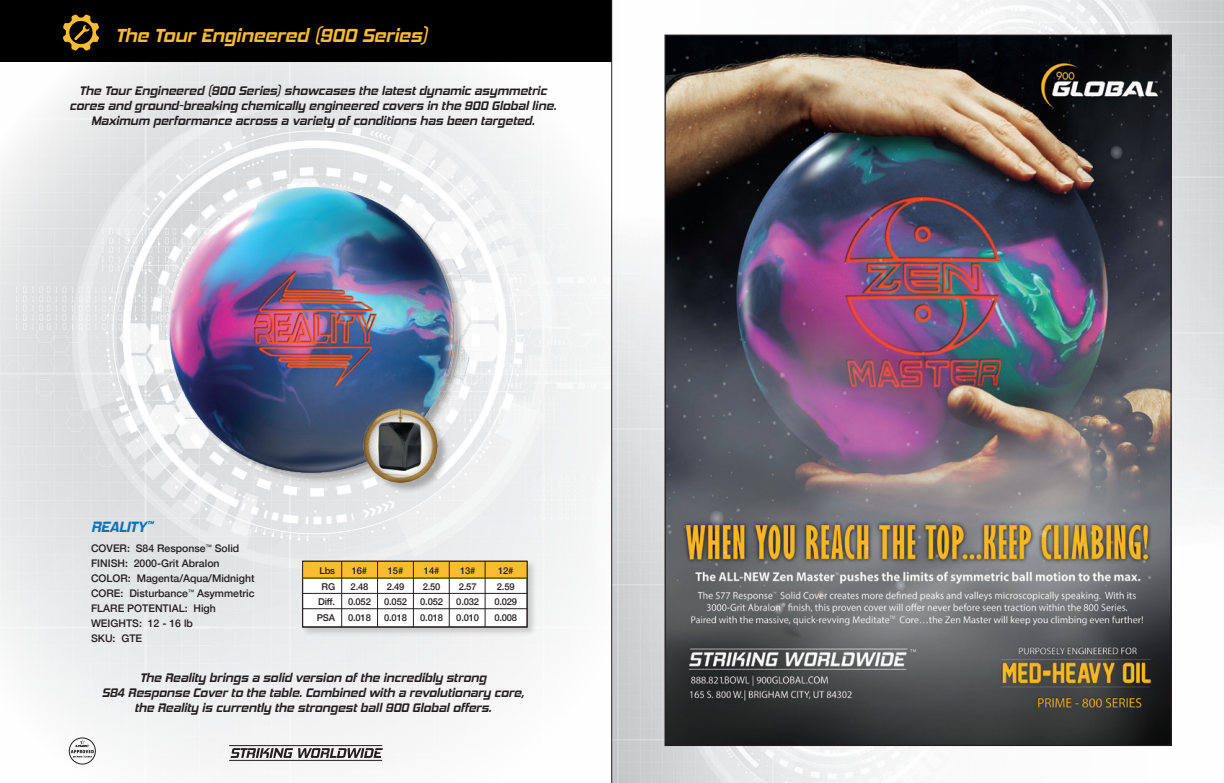
<style>
.page{position:relative;width:1224px;height:783px;background:#fff}
.page>*{position:absolute;margin:0;border:0;box-sizing:border-box;transform-origin:0 0}
.t1{font:italic 700 19px "Hemi Head Rg";letter-spacing:-.005em;color:#f9bc32}
.t2{font:italic 700 15px "Hemi Head Rg";letter-spacing:-.03em;color:#0072bc}
.t3{font:italic 700 12.5px/15px "Hemi Head Rg";color:#231f20;text-align:center}
.t4{font:500 10.5px/15px "Helvetica Neue";color:#231f20}
.t5{font:500 9.4px/15.4px "Helvetica Neue";letter-spacing:-.02em;color:#231f20;text-align:center}
</style>
<div class="page">
<img style="left:0;top:62px;width:606px;height:703px">
<div style="left:0;top:0;width:612px;height:62px;background:#000001"></div>
<img style="left:664px;top:0;width:560px;height:214px">
<img style="left:621px;top:214px;width:603px;height:569px">
<div style="left:301px;top:560px;width:236px;height:77px;background:#231f20;opacity:.2"></div>
<div style="left:303px;top:561px;width:224px;height:66px;background:#fff"></div>
<div style="left:302px;top:561px;width:225px;height:17px;background:#f9bc32"></div>
<hr style="left:302px;top:593px;width:225px;height:1px;background:#231f20">
<hr style="left:302px;top:578px;width:225px;height:1px;background:#231f20">
<hr style="left:302px;top:608px;width:225px;height:1px;background:#231f20">
<hr style="left:377px;top:561px;width:1px;height:66px;background:#231f20">
<hr style="left:341px;top:561px;width:1px;height:66px;background:#231f20">
<hr style="left:413px;top:561px;width:1px;height:66px;background:#231f20">
<hr style="left:449px;top:561px;width:1px;height:66px;background:#231f20">
<hr style="left:485px;top:561px;width:1px;height:66px;background:#231f20">
<hr style="left:229px;top:745px;width:156px;height:4px;background:#231f20;opacity:.1">
<hr style="left:229px;top:745px;width:153px;height:1px;background:#231f20">
<hr style="left:229px;top:760px;width:156px;height:4px;background:#f4f4f5">
<hr style="left:229px;top:760px;width:153px;height:1px;background:#231f20">
<svg style="left:231px;top:748px;width:152px;height:10px"></svg>
<div style="left:69px;top:738px;width:27px;height:26px;border:1px solid #231f20;border-radius:50%"></div>
<svg style="left:71px;top:740px;width:23px;height:18px"></svg>
<div style="left:171px;top:189px;width:295px;height:295px;background:#231f20;opacity:.3"></div>
<img style="left:165px;top:183px;width:294px;height:293px">
<div style="left:302px;top:561px;width:225px;height:66px;border:1px solid #231f20"></div>
<svg style="left:63px;top:14px;width:36px;height:37px"></svg>
<div style="left:366px;top:411px;width:83px;height:83px;background:#231f20;opacity:.3"></div>
<img style="left:360px;top:405px;width:81px;height:81px">
<img style="left:667px;top:37px;width:503px;height:707px">
<div style="left:610px;top:0;width:11px;height:783px;background:#231f20;opacity:.1"></div>
<hr style="left:611px;top:0;width:1px;height:783px;background:#231f20">
<h1 class="t1" style="left:115px;top:24px;width:314px">The Tour Engineered (900 Series)</h1>
<p class="t3" style="left:70px;top:83px;width:488px">The Tour Engineered (900 Series) showcases the latest dynamic asymmetric cores and ground-breaking chemically engineered covers in the 900 Global line.<br>Maximum performance across a variety of conditions has been targeted.</p>
<p class="t2" style="left:91px;top:518px;width:64px">REALITY<sup>™</sup></p>
<p class="t4" style="left:91px;top:540px;width:165px">COVER: S84 Response<sup>™</sup> Solid<br>FINISH: 2000-Grit Abralon<br>COLOR: Magenta/Aqua/Midnight<br>CORE: Disturbance<sup>™</sup> Asymmetric<br>FLARE POTENTIAL: High<br>WEIGHTS: 12 - 16 lb<br>SKU: GTE</p>
<p class="t5" style="left:317px;top:563px;width:20px">Lbs<br>RG<br>Diff.<br>PSA</p>
<p class="t5" style="left:348px;top:563px;width:24px">16#<br>2.48<br>0.052<br>0.018</p>
<p class="t5" style="left:384px;top:563px;width:24px">15#<br>2.49<br>0.052<br>0.018</p>
<p class="t5" style="left:420px;top:563px;width:24px">14#<br>2.50<br>0.052<br>0.018</p>
<p class="t5" style="left:456px;top:563px;width:24px">13#<br>2.57<br>0.032<br>0.010</p>
<p class="t5" style="left:494px;top:563px;width:24px">12#<br>2.59<br>0.029<br>0.008</p>
<p class="t3" style="left:102px;top:670px;width:424px">The Reality brings a solid version of the incredibly strong<br>S84 Response Cover to the table. Combined with a revolutionary core, the Reality is currently the strongest ball 900 Global offers.</p>
</div>
